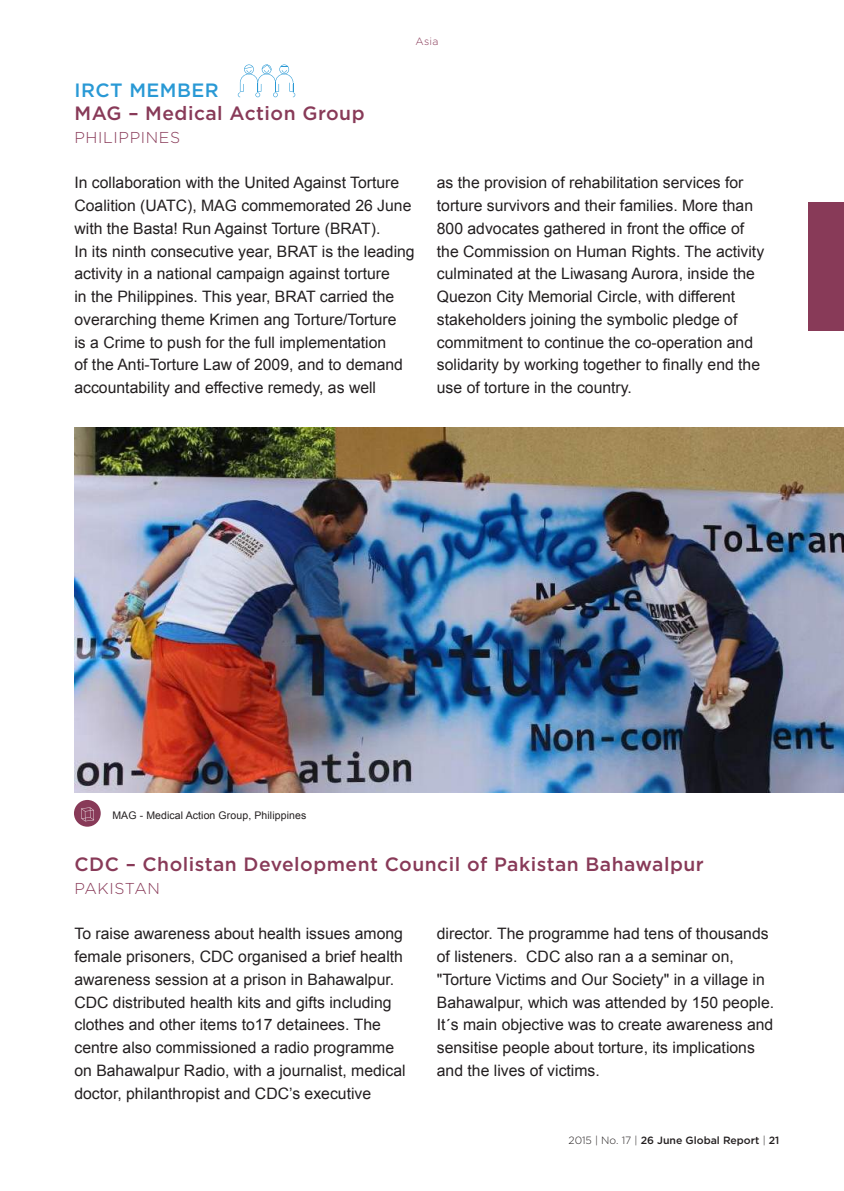
<style>
.page{position:relative;width:844px;height:1191px;background:#fff}
.page>*{position:absolute;margin:0;border:0;box-sizing:border-box;transform-origin:0 0}
.t1{font:500 19.25px "Gotham";letter-spacing:.025em;color:#883a58}
.t2{font:500 19.25px "Gotham";letter-spacing:.025em;color:#2999d5}
.t3{font:15.75px/22.8px "Arial";color:#231f20}
.t4{font:300 15.75px "Gotham";letter-spacing:.04em;color:#883a58}
.t5{font:10.5px "Arial";letter-spacing:.01em;color:#231f20}
.t6{font:500 10.5px "Gotham";color:#231f20}
.t7{font:300 10.5px "Gotham";color:#883a58}
.s1{font-weight:300}
</style>
<div class="page">
<div style="left:808px;top:202px;width:35px;height:128px;background:#883a58"></div>
<svg style="left:238px;top:64px;width:57px;height:33px"></svg>
<img style="left:74px;top:427px;width:769px;height:365px">
<div style="left:74px;top:800px;width:27px;height:26px;background:#883a58;border-radius:50%"></div>
<svg style="left:81px;top:807px;width:13px;height:14px"></svg>
<p class="t2" style="left:74px;top:79px;width:146px">IRCT MEMBER</p>
<p class="t1" style="left:74px;top:102px;width:291px">MAG – Medical Action Group</p>
<p class="t4" style="left:74px;top:129px;width:107px">PHILIPPINES</p>
<p class="t7" style="left:415px;top:35px;width:24px">Asia</p>
<p class="t3" style="left:74px;top:171px;width:341px">In collaboration with the United Against Torture Coalition (UATC), MAG commemorated 26 June with the Basta! Run Against Torture (BRAT).<br>In its ninth consecutive year, BRAT is the leading activity in a national campaign against torture<br>in the Philippines. This year, BRAT carried the overarching theme Krimen ang Torture/Torture<br>is a Crime to push for the full implementation<br>of the Anti-Torture Law of 2009, and to demand accountability and effective remedy, as well</p>
<p class="t3" style="left:437px;top:171px;width:329px">as the provision of rehabilitation services for torture survivors and their families. More than 800 advocates gathered in front the office of the Commission on Human Rights. The activity culminated at the Liwasang Aurora, inside the Quezon City Memorial Circle, with different stakeholders joining the symbolic pledge of commitment to continue the co-operation and solidarity by working together to finally end the use of torture in the country.</p>
<p class="t5" style="left:112px;top:808px;width:195px">MAG - Medical Action Group, Philippines</p>
<p class="t1" style="left:74px;top:853px;width:630px">CDC – Cholistan Development Council of Pakistan Bahawalpur</p>
<p class="t4" style="left:74px;top:879px;width:87px">PAKISTAN</p>
<p class="t3" style="left:74px;top:922px;width:332px">To raise awareness about health issues among female prisoners, CDC organised a brief health awareness session at a prison in Bahawalpur.<br>CDC distributed health kits and gifts including clothes and other items to17 detainees. The centre also commissioned a radio programme on Bahawalpur Radio, with a journalist, medical doctor, philanthropist and CDC’s executive</p>
<p class="t3" style="left:437px;top:922px;width:339px">director. The programme had tens of thousands of listeners. CDC also ran a a seminar on, "Torture Victims and Our Society" in a village in Bahawalpur, which was attended by 150 people.<br>It´s main objective was to create awareness and sensitise people about torture, its implications and the lives of victims.</p>
<p class="t6" style="left:568px;top:1134px;width:212px"><span class="s1">2015 | No. 17 |</span> 26 June Global Report <span class="s1">|</span> 21</p>
</div>
